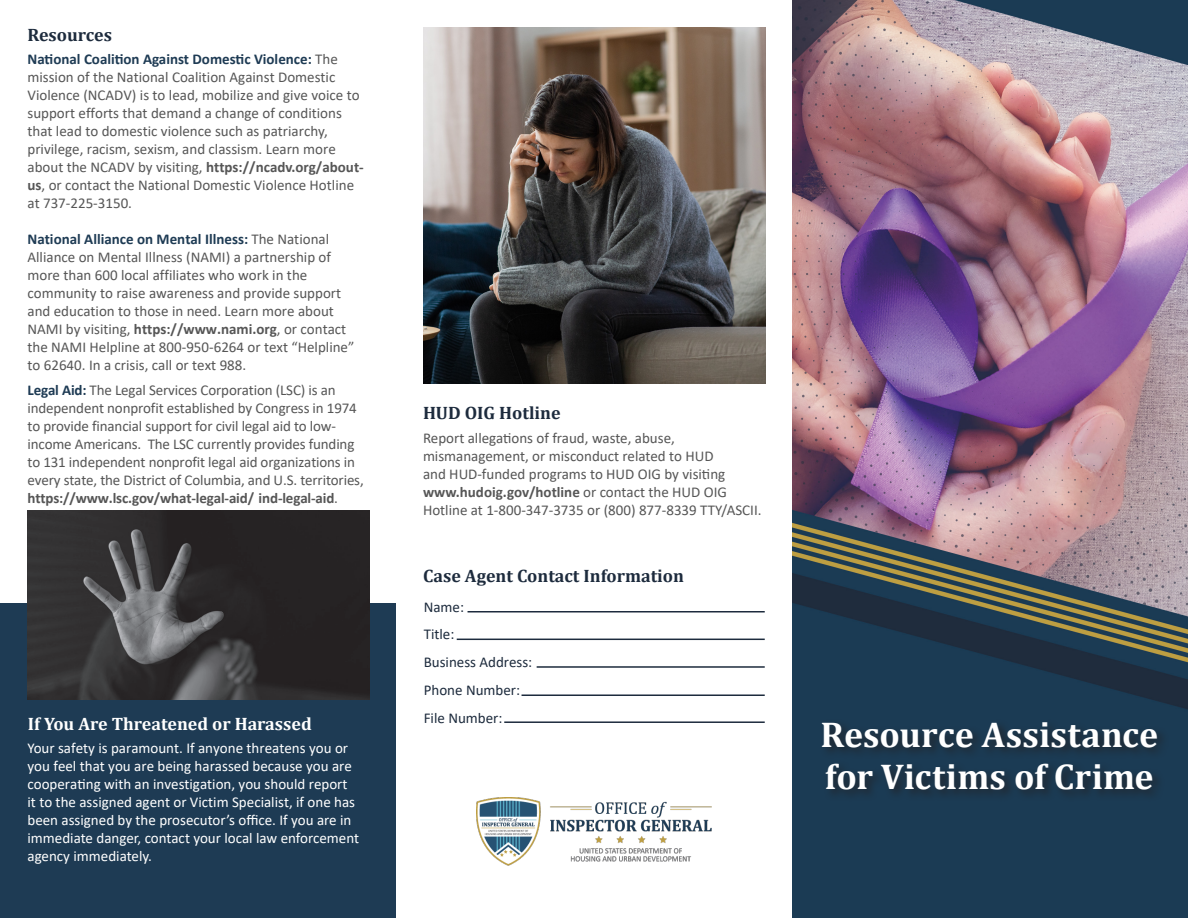
<style>
.page{position:relative;width:1188px;height:918px;background:#fff}
.page>*{position:absolute;margin:0;border:0;box-sizing:border-box;transform-origin:0 0}
.t1{font:700 36px/42px "Cambria";color:#fff}
.Image_Caption_-_Align_Right{font:700 18px "Cambria";color:#1d2b3d}
.Image_Caption_-_Align_Right-2{font:700 18px "Cambria";color:#fff}
.Image_Caption_-_Align_Right-3{font:15px/18px "Calibri";color:#565656}
.Image_Caption_-_Align_Right-4{font:15px/18px "Calibri";color:#fff}
.Image_Caption_-_Align_Right-5{font:15px "Calibri";color:#1d2b3d}
.s1{font-weight:700;color:#1e3b54}
.s2{font-weight:700}
</style>
<div class="page">
<img style="left:423px;top:27px;width:342px;height:356px">
<img style="left:792px;top:0;width:396px;height:918px">
<div style="left:0;top:604px;width:396px;height:314px;background:#1e3b54"></div>
<hr style="left:468px;top:611px;width:297px;height:2px;background:#1d2b3d">
<hr style="left:457px;top:639px;width:308px;height:1px;background:#1d2b3d">
<hr style="left:537px;top:666px;width:228px;height:2px;background:#1d2b3d">
<hr style="left:522px;top:694px;width:243px;height:2px;background:#1d2b3d">
<hr style="left:504px;top:721px;width:261px;height:2px;background:#1d2b3d">
<img style="left:476px;top:798px;width:235px;height:67px">
<div style="left:820px;top:719px;width:350px;height:83px;background:#231f20;opacity:.75"></div>
<img style="left:28px;top:511px;width:341px;height:189px">
<p class="Image_Caption_-_Align_Right" style="left:27px;top:22px;width:86px">Resources</p>
<p class="Image_Caption_-_Align_Right-3" style="left:27px;top:49px;width:338px"><span class="s1">National Coalition Against Domestic Violence:</span> The mission of the National Coalition Against Domestic Violence (NCADV) is to lead, mobilize and give voice to support efforts that demand a change of conditions that lead to domestic violence such as patriarchy, privilege, racism, sexism, and classism. Learn more about the NCADV by visiting, <span class="s2">https://ncadv.org/about&shy;us</span>, or contact the National Domestic Violence Hotline at 737-225-3150.</p>
<p class="Image_Caption_-_Align_Right-3" style="left:27px;top:229px;width:328px"><span class="s1">National Alliance on Mental Illness:</span> The National Alliance on Mental Illness (NAMI) a partnership of more than 600 local affiliates who work in the community to raise awareness and provide support and education to those in need. Learn more about NAMI by visiting, <span class="s2">https://www.nami.org</span>, or contact the NAMI Helpline at 800-950-6264 or text “Helpline” to 62640. In a crisis, call or text 988.</p>
<p class="Image_Caption_-_Align_Right-3" style="left:27px;top:380px;width:338px"><span class="s1">Legal Aid:</span> The Legal Services Corporation (LSC) is an independent nonprofit established by Congress in 1974 to provide financial support for civil legal aid to low&shy;income Americans. The LSC currently provides funding to 131 independent nonprofit legal aid organizations in every state, the District of Columbia, and U.S. territories, <span class="s2">https://www.lsc.gov/what-legal-aid/ ind-legal-aid</span>.</p>
<p class="Image_Caption_-_Align_Right-2" style="left:28px;top:711px;width:285px">If You Are Threatened or Harassed</p>
<p class="Image_Caption_-_Align_Right-4" style="left:27px;top:738px;width:333px">Your safety is paramount. If anyone threatens you or you feel that you are being harassed because you are cooperating with an investigation, you should report it to the assigned agent or Victim Specialist, if one has been assigned by the prosecutor’s office. If you are in immediate danger, contact your local law enforcement agency immediately.</p>
<p class="Image_Caption_-_Align_Right" style="left:423px;top:400px;width:139px">HUD OIG Hotline</p>
<p class="Image_Caption_-_Align_Right-3" style="left:423px;top:429px;width:340px">Report allegations of fraud, waste, abuse, mismanagement, or misconduct related to HUD<br>and HUD-funded programs to HUD OIG by visiting <span class="s2">www.hudoig.gov/hotline</span> or contact the HUD OIG Hotline at 1-800-347-3735 or (800) 877-8339 TTY/ASCII.</p>
<p class="Image_Caption_-_Align_Right" style="left:423px;top:563px;width:262px">Case Agent Contact Information</p>
<p class="Image_Caption_-_Align_Right-5" style="left:424px;top:596px;width:42px">Name:</p>
<p class="Image_Caption_-_Align_Right-5" style="left:424px;top:624px;width:32px">Title:</p>
<p class="Image_Caption_-_Align_Right-5" style="left:424px;top:652px;width:110px">Business Address:</p>
<p class="Image_Caption_-_Align_Right-5" style="left:424px;top:679px;width:98px">Phone Number:</p>
<p class="Image_Caption_-_Align_Right-5" style="left:424px;top:707px;width:80px">File Number:</p>
<p class="t1" style="left:821px;top:712px;width:339px">Resource Assistance for Victims of Crime</p>
</div>
